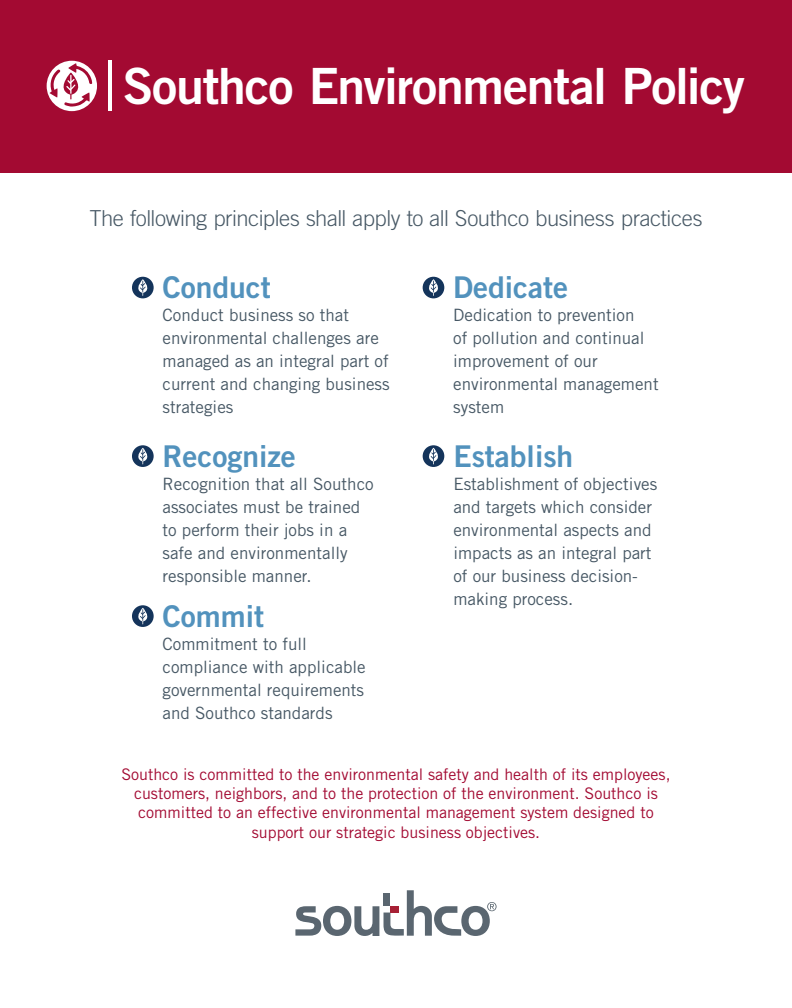
<style>
.page{position:relative;width:792px;height:1008px;background:#fff}
.page>*{position:absolute;margin:0;border:0;box-sizing:border-box;transform-origin:0 0}
.Page_Heading_2{font:50px "Trade Gothic LT Std Bd 2";letter-spacing:-.025em;color:#fff}
.t1{font:30px "Trade Gothic LT Std Bd 2";color:#5292bd}
.Page_Heading_2-2{font:300 22px "Trade Gothic LT Std";letter-spacing:-.02em;color:#475865}
.t2{font:17px/23px "Trade Gothic LT Std";color:#475865}
.t3{font:16px/19.2px "Trade Gothic LT Std";color:#a30a32;text-align:center}
</style>
<div class="page">
<svg style="left:295px;top:890px;width:202px;height:46px"></svg>
<div style="left:132px;top:277px;width:22px;height:21px;background:#14345b;border-radius:50%"></div>
<svg style="left:138px;top:279px;width:12px;height:17px"></svg>
<svg style="left:132px;top:445px;width:22px;height:22px"></svg>
<svg style="left:136px;top:448px;width:14px;height:16px"></svg>
<div style="left:423px;top:445px;width:21px;height:22px;background:#14345b;border-radius:50%"></div>
<svg style="left:429px;top:448px;width:9px;height:16px"></svg>
<svg style="left:132px;top:605px;width:22px;height:22px"></svg>
<svg style="left:136px;top:608px;width:14px;height:16px"></svg>
<div style="left:423px;top:277px;width:21px;height:21px;background:#14345b;border-radius:50%"></div>
<svg style="left:429px;top:279px;width:9px;height:17px"></svg>
<div style="left:0;top:0;width:792px;height:173px;background:#a30a32"></div>
<div style="left:47px;top:61px;width:50px;height:50px;background:#fff;border-radius:50%"></div>
<hr style="left:108px;top:61px;width:3px;height:50px;background:#fff">
<svg style="left:50px;top:63px;width:42px;height:44px"></svg>
<p class="Page_Heading_2" style="left:123px;top:55px;width:624px">Southco Environmental Policy</p>
<p class="Page_Heading_2-2" style="left:89px;top:205px;width:615px">The following principles shall apply to all Southco business practices</p>
<p class="t1" style="left:163px;top:269px;width:110px">Conduct</p>
<p class="t2" style="left:163px;top:304px;width:229px">Conduct business so that environmental challenges are managed as an integral part of current and changing business strategies</p>
<p class="t1" style="left:163px;top:438px;width:135px">Recognize</p>
<p class="t2" style="left:163px;top:472px;width:213px">Recognition that all Southco associates must be trained to perform their jobs in a safe and environmentally responsible manner.</p>
<p class="t1" style="left:163px;top:598px;width:103px">Commit</p>
<p class="t2" style="left:163px;top:632px;width:205px">Commitment to full compliance with applicable governmental requirements and Southco standards</p>
<p class="t1" style="left:453px;top:269px;width:117px">Dedicate</p>
<p class="t2" style="left:453px;top:304px;width:207px">Dedication to prevention<br>of pollution and continual improvement of our environmental management system</p>
<p class="t1" style="left:453px;top:438px;width:121px">Establish</p>
<p class="t2" style="left:453px;top:472px;width:205px">Establishment of objectives and targets which consider environmental aspects and impacts as an integral part of our business decision&shy;making process.</p>
<p class="t3" style="left:121px;top:765px;width:551px">Southco is committed to the environmental safety and health of its employees, customers, neighbors, and to the protection of the environment. Southco is committed to an effective environmental management system designed to support our strategic business objectives.</p>
</div>
